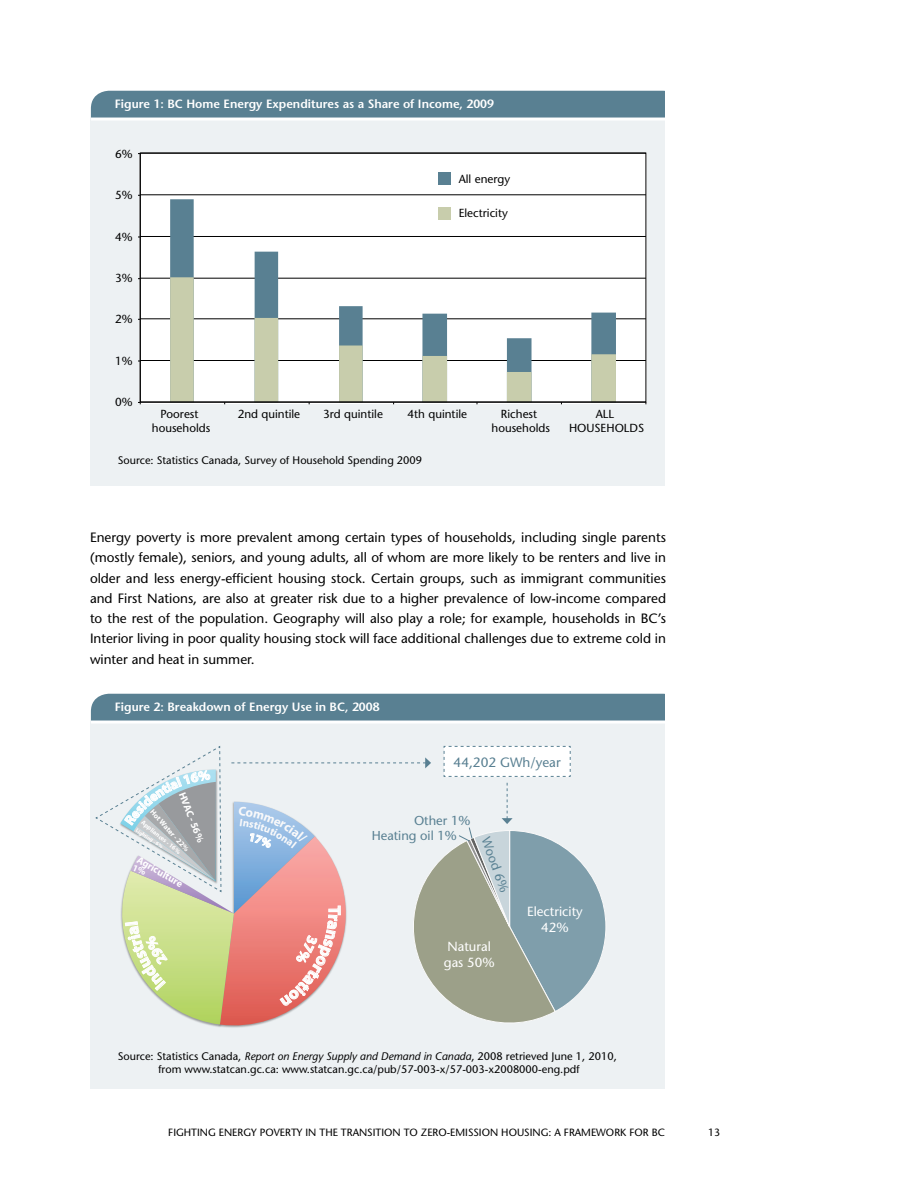
<style>
.page{position:relative;width:918px;height:1188px;background:#fff}
.page>*{position:absolute;margin:0;border:0;box-sizing:border-box;transform-origin:0 0}
.t1{font:700 17.1px "Myriad Pro";color:#fdfdfd}
.body_text{font:13.5px/20.2px "Stone Sans";color:#000;text-align:justify}
.callout_right{font:13.5px "Stone Sans";color:#598092}
.callout_right-2{font:13.2px/15.9px "Stone Sans";color:#fff}
.callout_right-3{font:12.9px "Stone Sans";color:#598092}
.figure_head{font:600 12px "Stone Sans";color:#fff}
.t2{font:11.7px/14px "Stone Sans";color:#010101;text-align:center}
.figure_source{font:10.95px/13.5px "Stone Sans";color:#000;text-align:center}
.t3{font:10.5px "Stone Sans";color:#000}
.t4{font:700 10.2px "Myriad Pro";color:#fff}
.t5{font:700 7.5px "Myriad Pro";color:#fff}
.t6{font:700 6.45px "Myriad Pro";color:#fff}
.t7{font:700 5.25px "Myriad Pro";color:#fff}
.s1{font-style:italic}
</style>
<div class="page">
<div style="left:91px;top:91px;width:589px;height:263px;background:#598092;border-radius:18px"></div>
<div style="left:91px;top:120px;width:575px;height:366px;background:#edf1f3"></div>
<hr style="left:91px;top:118px;width:592px;height:3px;background:#fff">
<div style="left:665px;top:70px;width:26px;height:416px;background:#fff"></div>
<div style="left:140px;top:153px;width:507px;height:250px;background:#fff"></div>
<hr style="left:140px;top:360px;width:506px;height:1px;background:#000">
<hr style="left:140px;top:319px;width:506px;height:1px;background:#000">
<hr style="left:140px;top:278px;width:506px;height:1px;background:#000">
<hr style="left:140px;top:236px;width:506px;height:1px;background:#000">
<hr style="left:140px;top:195px;width:506px;height:1px;background:#000">
<svg style="left:170px;top:199px;width:281px;height:78px"></svg>
<svg style="left:170px;top:277px;width:446px;height:123px"></svg>
<div style="left:140px;top:153px;width:506px;height:249px;border:1px solid #000"></div>
<hr style="left:140px;top:154px;width:1px;height:248px;background:#000">
<hr style="left:140px;top:402px;width:506px;height:1px;background:#000">
<div style="left:438px;top:173px;width:13px;height:12px;background:#598092"></div>
<div style="left:438px;top:207px;width:13px;height:12px;background:#c8cdac"></div>
<div style="left:91px;top:694px;width:589px;height:263px;background:#598092;border-radius:18px"></div>
<div style="left:91px;top:723px;width:575px;height:366px;background:#edf1f3"></div>
<hr style="left:91px;top:721px;width:592px;height:3px;background:#fff">
<div style="left:665px;top:673px;width:26px;height:416px;background:#fff"></div>
<svg style="left:95px;top:745px;width:511px;height:283px"></svg>
<p class="figure_head" style="left:115px;top:96px;width:381px">Figure 1: BC Home Energy Expenditures as a Share of Income, 2009</p>
<p class="t2" style="left:115px;top:147px;width:19px">6%</p>
<p class="t2" style="left:115px;top:188px;width:19px">5%</p>
<p class="t2" style="left:115px;top:230px;width:19px">4%</p>
<p class="t2" style="left:115px;top:271px;width:19px">3%</p>
<p class="t2" style="left:115px;top:312px;width:19px">2%</p>
<p class="t2" style="left:115px;top:354px;width:19px">1%</p>
<p class="t2" style="left:115px;top:395px;width:19px">0%</p>
<p class="t2" style="left:459px;top:172px;width:53px">All energy</p>
<p class="t2" style="left:459px;top:206px;width:51px">Electricity</p>
<p class="t2" style="left:492px;top:407px;width:60px">Richest households</p>
<p class="t2" style="left:152px;top:407px;width:60px">Poorest households</p>
<p class="t2" style="left:238px;top:407px;width:64px">2nd quintile</p>
<p class="t2" style="left:323px;top:407px;width:61px">3rd quintile</p>
<p class="t2" style="left:408px;top:407px;width:61px">4th quintile</p>
<p class="t2" style="left:569px;top:407px;width:77px">ALL<br>HOUSEHOLDS</p>
<p class="figure_source" style="left:118px;top:454px;width:306px">Source: Statistics Canada, Survey of Household Spending 2009</p>
<p class="body_text" style="left:90px;top:527px;width:578px">Energy poverty is more prevalent among certain types of households, including single parents (mostly female), seniors, and young adults, all of whom are more likely to be renters and live in older and less energy-efficient housing stock. Certain groups, such as immigrant communities and First Nations, are also at greater risk due to a higher prevalence of low-income compared to the rest of the population. Geography will also play a role; for example, households in BC’s Interior living in poor quality housing stock will face additional challenges due to extreme cold in winter and heat in summer.</p>
<p class="figure_head" style="left:115px;top:699px;width:266px">Figure 2: Breakdown of Energy Use in BC, 2008</p>
<p class="callout_right" style="left:454px;top:754px;width:109px">44,202 GWh/year</p>
<p class="t4" style="left:188px;top:790px;width:54px;rotate:69deg">HVAC - 56%</p>
<p class="t5" style="left:155px;top:807px;width:55px;rotate:48deg">Hot Water - 22%</p>
<p class="t6" style="left:145px;top:818px;width:50px;rotate:39deg">Appliances - 16%</p>
<p class="t7" style="left:138px;top:827px;width:33px;rotate:33deg">Lighting - 6%</p>
<p class="t4" style="left:141px;top:853px;width:53px;rotate:30deg">Agriculture</p>
<p class="t1" style="left:346px;top:906px;width:11px;rotate:90deg">T</p>
<p class="callout_right-3" style="left:414px;top:812px;width:58px">Other 1%</p>
<p class="callout_right-3" style="left:372px;top:828px;width:87px">Heating oil 1%</p>
<p class="callout_right-3" style="left:493px;top:835px;width:58px;rotate:70deg">Wood 6%</p>
<p class="callout_right-2" style="left:444px;top:938px;width:52px">Natural gas 50%</p>
<p class="callout_right-2" style="left:527px;top:903px;width:57px;text-align:center">Electricity<br>42%</p>
<p class="figure_source" style="left:118px;top:1049px;width:500px">Source: Statistics Canada, <span class="s1">Report on Energy Supply and Demand in Canada</span>, 2008 retrieved June 1, 2010, from www.statcan.gc.ca: www.statcan.gc.ca/pub/57-003-x/57-003-x2008000-eng.pdf</p>
<p class="t3" style="left:168px;top:1126px;width:498px">FIGHTING ENERGY POVERTY IN THE TRANSITION TO ZERO-EMISSION HOUSING: A FRAMEWORK FOR BC</p>
<p class="t3" style="left:708px;top:1126px;width:14px">13</p>
</div>
